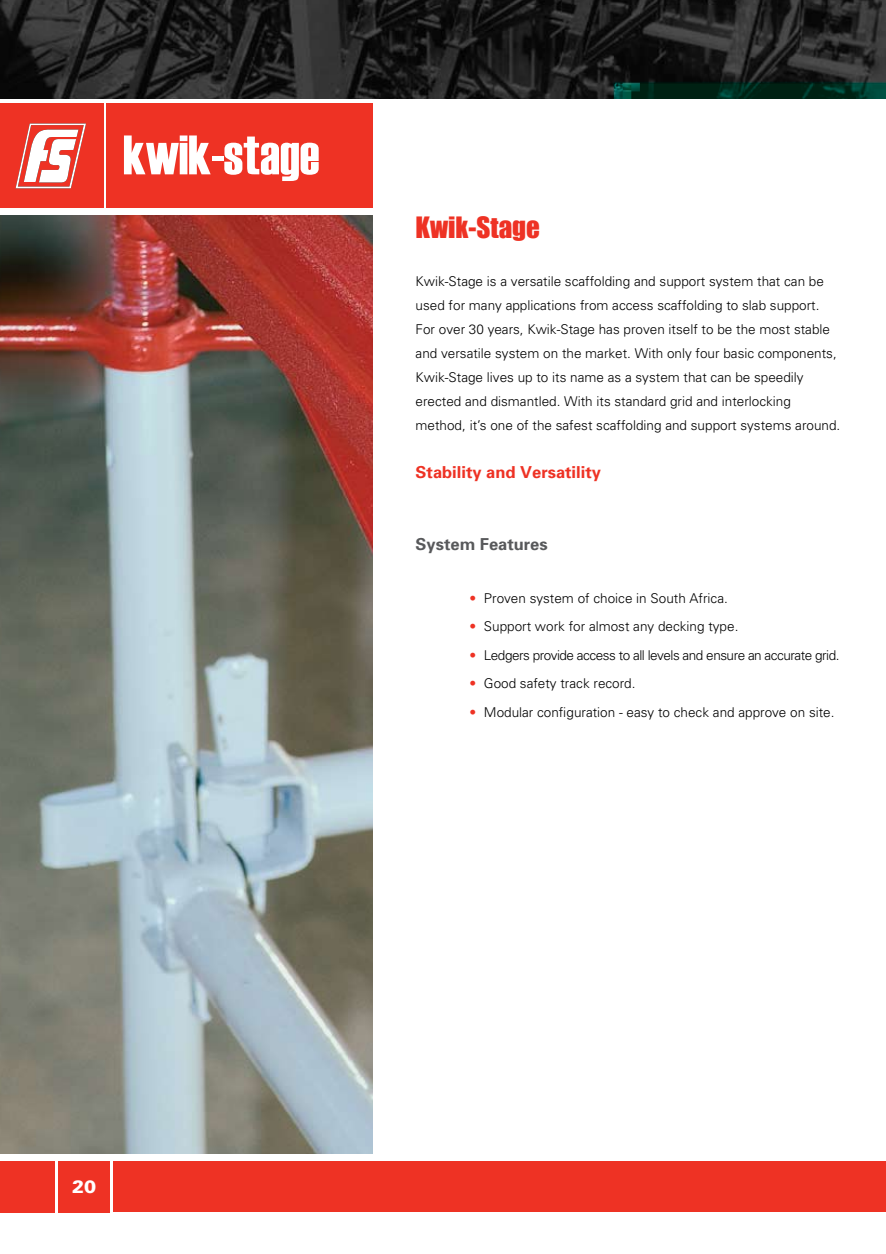
<style>
.page{position:relative;width:886px;height:1254px;background:#fff}
.page>*{position:absolute;margin:0;border:0;box-sizing:border-box;transform-origin:0 0}
.t1{font:27px "Impact";color:#ee3224}
.t2{font:900 18px "Univers";color:#fff}
.t3{font:700 16.5px "Univers";color:#ee3224}
.t4{font:700 16.5px "Univers";color:#58595b}
.t5{font:300 13.5px/24px "Univers";color:#000}
.t6{font:300 13.5px "Univers";letter-spacing:-.035em;color:#000}
.s1{color:#ee3224}
</style>
<div class="page">
<div style="left:58px;top:1161px;width:51px;height:51px;background:#ee3224"></div>
<div style="left:113px;top:1161px;width:772px;height:50px;background:#ee3224"></div>
<div style="left:0;top:1161px;width:55px;height:51px;background:#ee3224"></div>
<img style="left:0;top:215px;width:373px;height:939px">
<div style="left:106px;top:104px;width:267px;height:104px;background:#ee3224"></div>
<div style="left:0;top:104px;width:103px;height:104px;background:#ee3224"></div>
<svg style="left:16px;top:124px;width:70px;height:64px"></svg>
<svg style="left:124px;top:135px;width:87px;height:39px"></svg>
<div style="left:212px;top:156px;width:11px;height:5px;background:#fff"></div>
<svg style="left:224px;top:137px;width:94px;height:44px"></svg>
<img style="left:0;top:0;width:885px;height:98px">
<h2 class="t2" style="left:72px;top:1176px;width:26px">20</h2>
<h1 class="t1" style="left:415px;top:211px;width:126px">Kwik-Stage</h1>
<p class="t5" style="left:415px;top:269px;width:426px">Kwik-Stage is a versatile scaffolding and support system that can be used for many applications from access scaffolding to slab support.<br>For over 30 years, Kwik-Stage has proven itself to be the most stable and versatile system on the market. With only four basic components, Kwik-Stage lives up to its name as a system that can be speedily erected and dismantled. With its standard grid and interlocking method, it’s one of the safest scaffolding and support systems around.</p>
<p class="t3" style="left:415px;top:462px;width:187px">Stability and Versatility</p>
<p class="t4" style="left:415px;top:534px;width:134px">System Features</p>
<p class="t5" style="left:469px;top:586px;width:260px"><span class="s1">•</span> Proven system of choice in South Africa.</p>
<p class="t5" style="left:469px;top:614px;width:270px"><span class="s1">•</span> Support work for almost any decking type.</p>
<p class="t6" style="left:469px;top:647px;width:371px"><span class="s1">•</span> Ledgers provide access to all levels and ensure an accurate grid.</p>
<p class="t5" style="left:469px;top:671px;width:167px"><span class="s1">•</span> Good safety track record.</p>
<p class="t5" style="left:469px;top:700px;width:366px"><span class="s1">•</span> Modular configuration - easy to check and approve on site.</p>
</div>
